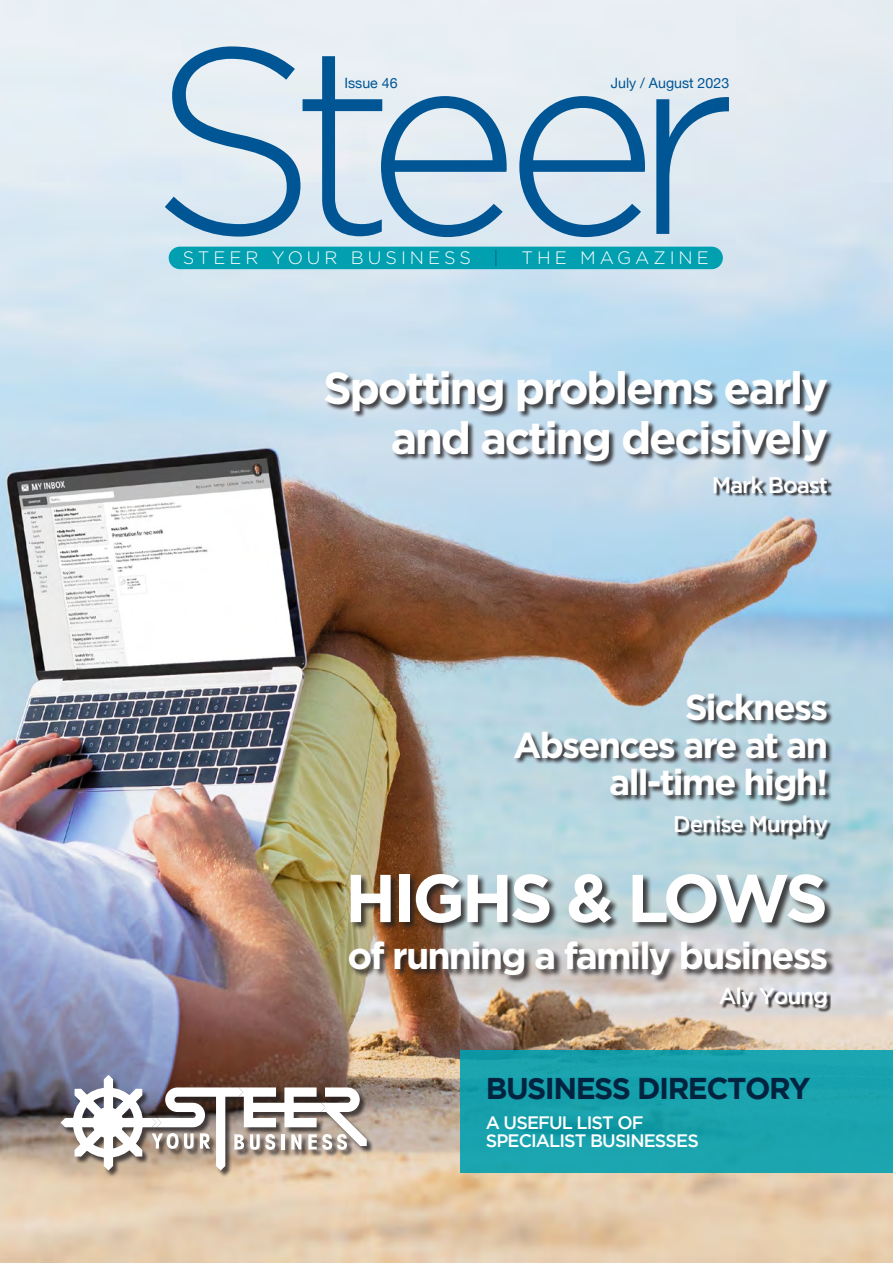
<style>
.page{position:relative;width:893px;height:1263px;background:#fff}
.page>*{position:absolute;margin:0;border:0;box-sizing:border-box;transform-origin:0 0}
.t1{font:300 264px "Gotham";letter-spacing:-.105em;color:#005595}
.t2{font:700 67.5px "Gotham";letter-spacing:-.05em;color:#fff}
.t3{font:700 45px/49.5px "Gotham";letter-spacing:-.05em;color:#fff;text-align:right}
.t4{font:700 37.5px "Gotham";letter-spacing:-.05em;color:#fff}
.t5{font:700 36px/37.5px "Gotham";letter-spacing:-.05em;color:#fff;text-align:right}
.t6{font:700 30px "Gotham";letter-spacing:-.05em;color:#002340}
.t7{font:500 22.5px "Gotham";letter-spacing:-.05em;color:#fff}
.t8{font:500 18px "Gotham";letter-spacing:-.05em;color:#fff}
.t9{font:300 18px "Gotham";letter-spacing:.22em;color:#fff}
.t10{font:300 18px "Gotham";color:#005595}
.t11{font:14.25px "Helvetica Neue";color:#005595}
</style>
<div class="page">
<img style="left:0;top:0;width:893px;height:1263px">
<div style="left:61px;top:1076px;width:313px;height:102px;background:#231f20;opacity:.75"></div>
<svg style="left:61px;top:1075px;width:306px;height:95px"></svg>
<div style="left:169px;top:247px;width:554px;height:22px;background:#00a0b0;border-radius:11px"></div>
<div style="left:460px;top:1050px;width:433px;height:122px;background:#1aa3ae"></div>
<div style="left:349px;top:874px;width:487px;height:110px;background:#231f20;opacity:.82"></div>
<div style="left:721px;top:989px;width:110px;height:23px;background:#231f20;opacity:.9"></div>
<div style="left:325px;top:372px;width:509px;height:96px;background:#231f20;opacity:.82"></div>
<div style="left:715px;top:477px;width:117px;height:20px;background:#231f20;opacity:.9"></div>
<div style="left:514px;top:693px;width:319px;height:114px;background:#231f20;opacity:.82"></div>
<div style="left:676px;top:816px;width:156px;height:24px;background:#231f20;opacity:.9"></div>
<p class="t1" style="left:149px;top:-3px;width:590px">Steer</p>
<p class="t11" style="left:344px;top:73px;width:55px">Issue 46</p>
<p class="t11" style="left:611px;top:72px;width:120px">July / August 2023</p>
<p class="t9" style="left:183px;top:248px;width:290px">STEER YOUR BUSINESS</p>
<p class="t10" style="left:494px;top:248px;width:7px">|</p>
<p class="t9" style="left:521px;top:248px;width:189px">THE MAGAZINE</p>
<p class="t3" style="left:323px;top:363px;width:506px">Spotting problems early and acting decisively</p>
<p class="t7" style="left:712px;top:472px;width:118px">Mark Boast</p>
<p class="t5" style="left:513px;top:688px;width:316px">Sickness<br>Absences are at an all-time high!</p>
<p class="t7" style="left:673px;top:811px;width:156px">Denise Murphy</p>
<p class="t2" style="left:345px;top:859px;width:485px">HIGHS &amp; LOWS</p>
<p class="t4" style="left:347px;top:934px;width:482px">of running a family business</p>
<p class="t7" style="left:719px;top:983px;width:111px">Aly Young</p>
<p class="t6" style="left:486px;top:1071px;width:326px">BUSINESS DIRECTORY</p>
<p class="t8" style="left:486px;top:1113px;width:159px">A USEFUL LIST OF</p>
<p class="t8" style="left:486px;top:1131px;width:214px">SPECIALIST BUSINESSES</p>
</div>
